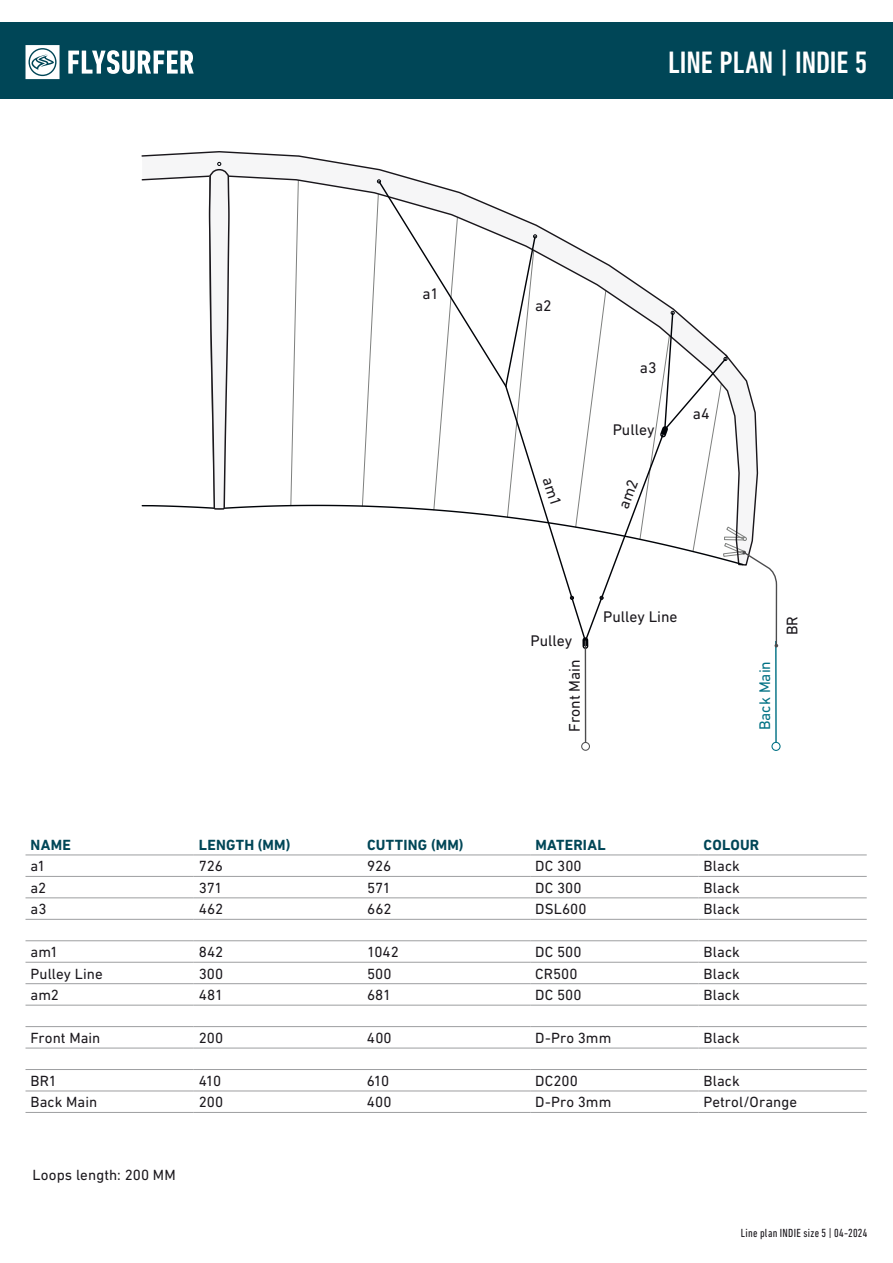
<style>
.page{position:relative;width:893px;height:1263px;background:#fff}
.page>*{position:absolute;margin:0;border:0;box-sizing:border-box;transform-origin:0 0}
.t1{font:500 condensed 31.5px "DIN Next LT Pro";letter-spacing:-.005em;color:#fff}
.t2{font:15.6px "DIN Next LT Pro";color:#1a171c}
.t3{font:15.6px "DIN Next LT Pro";color:#007184}
.t4{font:15px "DIN Next LT Pro";letter-spacing:.005em;color:#1a171c}
.t5{font:700 15px "DIN Next LT Pro";letter-spacing:.015em;color:#004657}
.t6{font:condensed 12px "DIN Next LT Pro";letter-spacing:.025em;color:#1a171c}
</style>
<div class="page">
<div style="left:0;top:22px;width:893px;height:77px;background:#004657"></div>
<svg style="left:68px;top:50px;width:126px;height:24px"></svg>
<svg style="left:26px;top:45px;width:34px;height:34px"></svg>
<hr style="left:26px;top:876px;width:168px;height:1px;background:#9d9ea0">
<hr style="left:194px;top:876px;width:168px;height:1px;background:#9d9ea0">
<hr style="left:362px;top:876px;width:168px;height:1px;background:#9d9ea0">
<hr style="left:530px;top:876px;width:168px;height:1px;background:#9d9ea0">
<hr style="left:698px;top:876px;width:169px;height:1px;background:#9d9ea0">
<hr style="left:26px;top:897px;width:168px;height:1px;background:#9d9ea0">
<hr style="left:194px;top:897px;width:168px;height:1px;background:#9d9ea0">
<hr style="left:362px;top:897px;width:168px;height:1px;background:#9d9ea0">
<hr style="left:530px;top:897px;width:168px;height:1px;background:#9d9ea0">
<hr style="left:698px;top:897px;width:169px;height:1px;background:#9d9ea0">
<hr style="left:26px;top:919px;width:168px;height:1px;background:#9d9ea0">
<hr style="left:194px;top:919px;width:168px;height:1px;background:#9d9ea0">
<hr style="left:362px;top:919px;width:168px;height:1px;background:#9d9ea0">
<hr style="left:530px;top:919px;width:168px;height:1px;background:#9d9ea0">
<hr style="left:698px;top:919px;width:169px;height:1px;background:#9d9ea0">
<hr style="left:26px;top:940px;width:168px;height:1px;background:#9d9ea0">
<hr style="left:194px;top:940px;width:168px;height:1px;background:#9d9ea0">
<hr style="left:362px;top:940px;width:168px;height:1px;background:#9d9ea0">
<hr style="left:530px;top:940px;width:168px;height:1px;background:#9d9ea0">
<hr style="left:698px;top:940px;width:169px;height:1px;background:#9d9ea0">
<hr style="left:26px;top:962px;width:168px;height:1px;background:#9d9ea0">
<hr style="left:194px;top:962px;width:168px;height:1px;background:#9d9ea0">
<hr style="left:362px;top:962px;width:168px;height:1px;background:#9d9ea0">
<hr style="left:530px;top:962px;width:168px;height:1px;background:#9d9ea0">
<hr style="left:698px;top:962px;width:169px;height:1px;background:#9d9ea0">
<hr style="left:26px;top:983px;width:168px;height:1px;background:#9d9ea0">
<hr style="left:194px;top:983px;width:168px;height:1px;background:#9d9ea0">
<hr style="left:362px;top:983px;width:168px;height:1px;background:#9d9ea0">
<hr style="left:530px;top:983px;width:168px;height:1px;background:#9d9ea0">
<hr style="left:698px;top:983px;width:169px;height:1px;background:#9d9ea0">
<hr style="left:26px;top:1005px;width:168px;height:1px;background:#9d9ea0">
<hr style="left:194px;top:1005px;width:168px;height:1px;background:#9d9ea0">
<hr style="left:362px;top:1005px;width:168px;height:1px;background:#9d9ea0">
<hr style="left:530px;top:1005px;width:168px;height:1px;background:#9d9ea0">
<hr style="left:698px;top:1005px;width:169px;height:1px;background:#9d9ea0">
<hr style="left:26px;top:1026px;width:168px;height:1px;background:#9d9ea0">
<hr style="left:194px;top:1026px;width:168px;height:1px;background:#9d9ea0">
<hr style="left:362px;top:1026px;width:168px;height:1px;background:#9d9ea0">
<hr style="left:530px;top:1026px;width:168px;height:1px;background:#9d9ea0">
<hr style="left:698px;top:1026px;width:169px;height:1px;background:#9d9ea0">
<hr style="left:26px;top:1048px;width:168px;height:1px;background:#9d9ea0">
<hr style="left:194px;top:1048px;width:168px;height:1px;background:#9d9ea0">
<hr style="left:362px;top:1048px;width:168px;height:1px;background:#9d9ea0">
<hr style="left:530px;top:1048px;width:168px;height:1px;background:#9d9ea0">
<hr style="left:698px;top:1048px;width:169px;height:1px;background:#9d9ea0">
<hr style="left:26px;top:1069px;width:168px;height:1px;background:#9d9ea0">
<hr style="left:194px;top:1069px;width:168px;height:1px;background:#9d9ea0">
<hr style="left:362px;top:1069px;width:168px;height:1px;background:#9d9ea0">
<hr style="left:530px;top:1069px;width:168px;height:1px;background:#9d9ea0">
<hr style="left:698px;top:1069px;width:169px;height:1px;background:#9d9ea0">
<hr style="left:26px;top:1091px;width:168px;height:1px;background:#9d9ea0">
<hr style="left:194px;top:1091px;width:168px;height:1px;background:#9d9ea0">
<hr style="left:362px;top:1091px;width:168px;height:1px;background:#9d9ea0">
<hr style="left:530px;top:1091px;width:168px;height:1px;background:#9d9ea0">
<hr style="left:698px;top:1091px;width:169px;height:1px;background:#9d9ea0">
<hr style="left:26px;top:1112px;width:168px;height:1px;background:#9d9ea0">
<hr style="left:194px;top:1112px;width:168px;height:1px;background:#9d9ea0">
<hr style="left:362px;top:1112px;width:168px;height:1px;background:#9d9ea0">
<hr style="left:530px;top:1112px;width:168px;height:1px;background:#9d9ea0">
<hr style="left:698px;top:1112px;width:169px;height:1px;background:#9d9ea0">
<hr style="left:26px;top:855px;width:168px;height:1px;background:#9d9ea0">
<hr style="left:194px;top:855px;width:168px;height:1px;background:#9d9ea0">
<hr style="left:362px;top:855px;width:168px;height:1px;background:#9d9ea0">
<hr style="left:530px;top:855px;width:168px;height:1px;background:#9d9ea0">
<hr style="left:698px;top:855px;width:169px;height:1px;background:#9d9ea0">
<hr style="left:775px;top:641px;width:2px;height:105px;background:#007184">
<svg style="left:771px;top:742px;width:10px;height:9px"></svg>
<hr style="left:585px;top:641px;width:1px;height:105px;background:#4c4c4e">
<svg style="left:581px;top:742px;width:9px;height:9px"></svg>
<svg style="left:141px;top:156px;width:637px;height:550px"></svg>
<p class="t2" style="left:422px;top:284px;width:18px">a1</p>
<h1 class="t1" style="left:668px;top:44px;width:201px">LINE PLAN | INDIE 5</h1>
<p class="t2" style="left:535px;top:297px;width:18px">a2</p>
<p class="t2" style="left:640px;top:358px;width:18px">a3</p>
<p class="t2" style="left:613px;top:420px;width:43px">Pulley</p>
<p class="t2" style="left:693px;top:404px;width:18px">a4</p>
<p class="t2" style="left:530px;top:631px;width:43px">Pulley</p>
<p class="t2" style="left:565px;top:731px;width:74px;rotate:-90deg">Front Main</p>
<p class="t2" style="left:603px;top:608px;width:76px">Pulley Line</p>
<p class="t3" style="left:756px;top:730px;width:71px;rotate:-90deg">Back Main</p>
<p class="t2" style="left:783px;top:635px;width:21px;rotate:-90deg">BR</p>
<p class="t5" style="left:31px;top:836px;width:42px">NAME</p>
<p class="t5" style="left:199px;top:836px;width:93px">LENGTH (MM)</p>
<p class="t5" style="left:367px;top:836px;width:98px">CUTTING (MM)</p>
<p class="t5" style="left:535px;top:836px;width:72px">MATERIAL</p>
<p class="t5" style="left:704px;top:836px;width:57px">COLOUR</p>
<p class="t4" style="left:31px;top:857px;width:17px">a1</p>
<p class="t4" style="left:199px;top:857px;width:26px">726</p>
<p class="t4" style="left:367px;top:857px;width:26px">926</p>
<p class="t4" style="left:535px;top:857px;width:48px">DC 300</p>
<p class="t4" style="left:703px;top:857px;width:38px">Black</p>
<p class="t4" style="left:31px;top:879px;width:17px">a2</p>
<p class="t4" style="left:199px;top:879px;width:25px">371</p>
<p class="t4" style="left:367px;top:879px;width:25px">571</p>
<p class="t4" style="left:535px;top:879px;width:48px">DC 300</p>
<p class="t4" style="left:703px;top:879px;width:38px">Black</p>
<p class="t4" style="left:31px;top:900px;width:17px">a3</p>
<p class="t4" style="left:199px;top:900px;width:26px">462</p>
<p class="t4" style="left:367px;top:900px;width:26px">662</p>
<p class="t4" style="left:535px;top:900px;width:53px">DSL600</p>
<p class="t4" style="left:703px;top:900px;width:38px">Black</p>
<p class="t4" style="left:31px;top:943px;width:29px">am1</p>
<p class="t4" style="left:199px;top:943px;width:26px">842</p>
<p class="t4" style="left:367px;top:943px;width:33px">1042</p>
<p class="t4" style="left:535px;top:943px;width:48px">DC 500</p>
<p class="t4" style="left:703px;top:943px;width:38px">Black</p>
<p class="t4" style="left:31px;top:965px;width:74px">Pulley Line</p>
<p class="t4" style="left:199px;top:965px;width:26px">300</p>
<p class="t4" style="left:367px;top:965px;width:26px">500</p>
<p class="t4" style="left:535px;top:965px;width:44px">CR500</p>
<p class="t4" style="left:703px;top:965px;width:38px">Black</p>
<p class="t4" style="left:31px;top:986px;width:30px">am2</p>
<p class="t4" style="left:199px;top:986px;width:26px">481</p>
<p class="t4" style="left:367px;top:986px;width:26px">681</p>
<p class="t4" style="left:535px;top:986px;width:48px">DC 500</p>
<p class="t4" style="left:703px;top:986px;width:38px">Black</p>
<p class="t4" style="left:31px;top:1029px;width:71px">Front Main</p>
<p class="t4" style="left:199px;top:1029px;width:26px">200</p>
<p class="t4" style="left:367px;top:1029px;width:26px">400</p>
<p class="t4" style="left:535px;top:1029px;width:78px">D-Pro 3mm</p>
<p class="t4" style="left:703px;top:1029px;width:38px">Black</p>
<p class="t4" style="left:30px;top:1072px;width:28px">BR1</p>
<p class="t4" style="left:199px;top:1072px;width:24px">410</p>
<p class="t4" style="left:367px;top:1072px;width:24px">610</p>
<p class="t4" style="left:535px;top:1072px;width:44px">DC200</p>
<p class="t4" style="left:703px;top:1072px;width:38px">Black</p>
<p class="t4" style="left:30px;top:1093px;width:68px">Back Main</p>
<p class="t4" style="left:199px;top:1093px;width:26px">200</p>
<p class="t4" style="left:367px;top:1093px;width:26px">400</p>
<p class="t4" style="left:535px;top:1093px;width:78px">D-Pro 3mm</p>
<p class="t4" style="left:703px;top:1093px;width:95px">Petrol/Orange</p>
<p class="t4" style="left:33px;top:1166px;width:145px">Loops length: 200 MM</p>
<p class="t6" style="left:741px;top:1226px;width:128px">Line plan INDIE size 5 | 04-2024</p>
</div>
